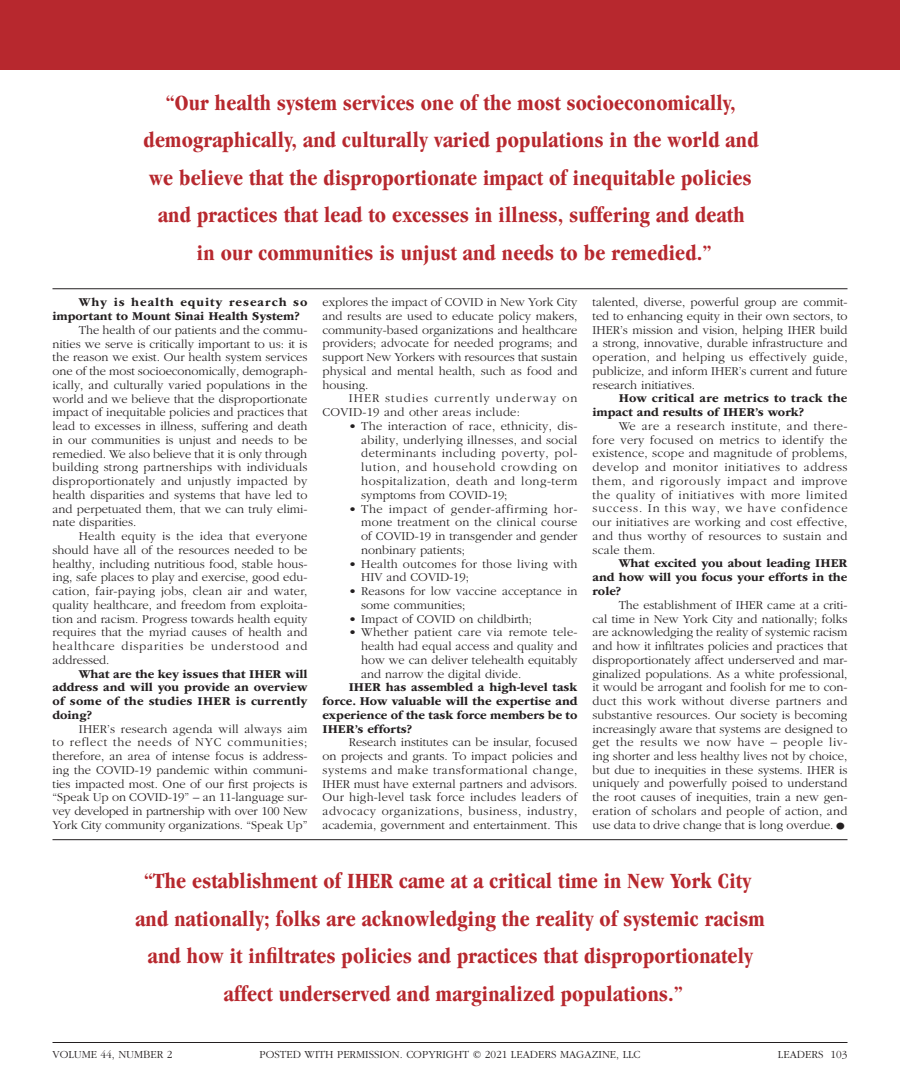
<style>
.page{position:relative;width:900px;height:1080px;background:#fff}
.page>*{position:absolute;margin:0;border:0;box-sizing:border-box;transform-origin:0 0}
.t1{font:700 condensed 22.5px/37.5px "Garamond";letter-spacing:.01em;color:#b7282e;text-align:center}
.t2{font:300 12.5px/13.8px "Garamond";color:#231f20;text-align:justify}
.t3{font:700 12.5px/13.8px "ITC Garamond Std";color:#231f20;text-align:justify}
.t4{font:700 12.5px/13.8px "ITC Garamond Std";letter-spacing:.02em;color:#231f20}
.t5{font:300 12.5px/13.8px "Garamond";letter-spacing:.08em;color:#231f20}
.t6{font:300 12.5px/13.8px "Garamond";letter-spacing:.02em;color:#231f20}
.t7{font:300 11.25px "Garamond";color:#231f20}
.s1{font-size:22.5px}
</style>
<div class="page">
<div style="left:0;top:0;width:900px;height:70px;background:#b7282e"></div>
<hr style="left:52px;top:288px;width:796px;height:1px;background:#231f20">
<hr style="left:52px;top:839px;width:796px;height:1px;background:#231f20">
<hr style="left:52px;top:1042px;width:796px;height:1px;background:#231f20">
<p class="t1" style="left:144px;top:84px;width:617px">“Our health system services one of the most socioeconomically, demographically, and culturally varied populations in the world and we believe that the disproportionate impact of inequitable policies and practices that lead to excesses in illness, suffering and death<br>in our communities is unjust and needs to be remedied.”</p>
<p class="t3" style="left:52px;top:295px;width:257px;text-indent:26px">Why is health equity research so important to Mount Sinai Health System?</p>
<p class="t2" style="left:52px;top:323px;width:257px;text-indent:26px">The health of our patients and the commu&shy;nities we serve is critically important to us: it is the reason we exist. Our health system services one of the most socioeconomically, demograph&shy;ically, and culturally varied populations in the world and we believe that the disproportionate impact of inequitable policies and practices that lead to excesses in illness, suffering and death in our communities is unjust and needs to be remedied. We also believe that it is only through building strong partnerships with individuals disproportionately and unjustly impacted by health disparities and systems that have led to and perpetuated them, that we can truly elimi&shy;nate disparities.</p>
<p class="t2" style="left:52px;top:529px;width:257px;text-indent:26px">Health equity is the idea that everyone should have all of the resources needed to be healthy, including nutritious food, stable hous&shy;ing, safe places to play and exercise, good edu&shy;cation, fair-paying jobs, clean air and water, quality healthcare, and freedom from exploita&shy;tion and racism. Progress towards health equity requires that the myriad causes of health and healthcare disparities be understood and addressed.</p>
<p class="t3" style="left:52px;top:667px;width:257px;text-indent:26px">What are the key issues that IHER will address and will you provide an overview of some of the studies IHER is currently doing?</p>
<p class="t2" style="left:52px;top:722px;width:257px;text-indent:26px">IHER’s research agenda will always aim to reflect the needs of NYC communities; therefore, an area of intense focus is address&shy;ing the COVID-19 pandemic within communi&shy;ties impacted most. One of our first projects is “Speak Up on COVID-19” – an 11-language sur&shy;vey developed in partnership with over 100 New York City community organizations. “Speak Up”</p>
<p class="t2" style="left:322px;top:296px;width:257px">explores the impact of COVID in New York City and results are used to educate policy makers, community-based organizations and healthcare providers; advocate for needed programs; and support New Yorkers with resources that sustain physical and mental health, such as food and housing.</p>
<p class="t5" style="left:322px;top:392px;width:256px;text-indent:26px">IHER studies currently underway on<br>COVID-19 and other areas include:</p>
<p class="t2" style="left:361px;top:419px;width:218px;text-indent:-12px">• The interaction of race, ethnicity, dis&shy;ability, underlying illnesses, and social determinants including poverty, pol&shy;lution, and household crowding on hospitalization, death and long-term symptoms from COVID-19;</p>
<p class="t2" style="left:361px;top:502px;width:218px;text-indent:-12px">• The impact of gender-affirming hor&shy;mone treatment on the clinical course of COVID-19 in transgender and gender nonbinary patients;</p>
<p class="t6" style="left:361px;top:557px;width:218px;text-indent:-12px">• Health outcomes for those living with<br>HIV and COVID-19;</p>
<p class="t2" style="left:361px;top:584px;width:218px;text-indent:-12px">• Reasons for low vaccine acceptance in some communities;</p>
<p class="t2" style="left:349px;top:612px;width:185px">• Impact of COVID on childbirth;</p>
<p class="t2" style="left:361px;top:626px;width:218px;text-indent:-12px">• Whether patient care via remote tele&shy;health had equal access and quality and how we can deliver telehealth equitably and narrow the digital divide.</p>
<p class="t3" style="left:322px;top:680px;width:257px;text-indent:26px">IHER has assembled a high-level task force. How valuable will the expertise and experience of the task force members be to IHER’s efforts?</p>
<p class="t2" style="left:322px;top:736px;width:257px;text-indent:26px">Research institutes can be insular, focused on projects and grants. To impact policies and systems and make transformational change, IHER must have external partners and advisors.<br>Our high-level task force includes leaders of advocacy organizations, business, industry, academia, government and entertainment. This</p>
<p class="t2" style="left:592px;top:296px;width:257px">talented, diverse, powerful group are commit&shy;ted to enhancing equity in their own sectors, to IHER’s mission and vision, helping IHER build a strong, innovative, durable infrastructure and operation, and helping us effectively guide, publicize, and inform IHER’s current and future research initiatives.</p>
<p class="t4" style="left:592px;top:392px;width:256px;text-indent:26px">How critical are metrics to track the impact and results of IHER’s work?</p>
<p class="t2" style="left:592px;top:419px;width:257px;text-indent:26px">We are a research institute, and there&shy;fore very focused on metrics to identify the existence, scope and magnitude of problems, develop and monitor initiatives to address them, and rigorously impact and improve the quality of initiatives with more limited success. In this way, we have confidence our initiatives are working and cost effective, and thus worthy of resources to sustain and scale them.</p>
<p class="t3" style="left:592px;top:557px;width:257px;text-indent:26px">What excited you about leading IHER and how will you focus your efforts in the role?</p>
<p class="t2" style="left:592px;top:598px;width:257px;text-indent:26px">The establishment of IHER came at a criti&shy;cal time in New York City and nationally; folks are acknowledging the reality of systemic racism and how it infiltrates policies and practices that disproportionately affect underserved and mar&shy;ginalized populations. As a white professional, it would be arrogant and foolish for me to con&shy;duct this work without diverse partners and substantive resources. Our society is becoming increasingly aware that systems are designed to get the results we now have – people liv&shy;ing shorter and less healthy lives not by choice, but due to inequities in these systems. IHER is uniquely and powerfully poised to understand the root causes of inequities, train a new gen&shy;eration of scholars and people of action, and use data to drive change that is long overdue.<span class="s1">•</span></p>
<p class="t1" style="left:135px;top:862px;width:631px">“The establishment of IHER came at a critical time in New York City and nationally; folks are acknowledging the reality of systemic racism and how it infiltrates policies and practices that disproportionately affect underserved and marginalized populations.”</p>
<p class="t7" style="left:52px;top:1048px;width:121px">VOLUME 44, NUMBER 2</p>
<p class="t7" style="left:259px;top:1048px;width:383px">POSTED WITH PERMISSION. COPYRIGHT © 2021 LEADERS MAGAZINE, LLC</p>
<p class="t7" style="left:778px;top:1048px;width:71px">LEADERS 103</p>
</div>
